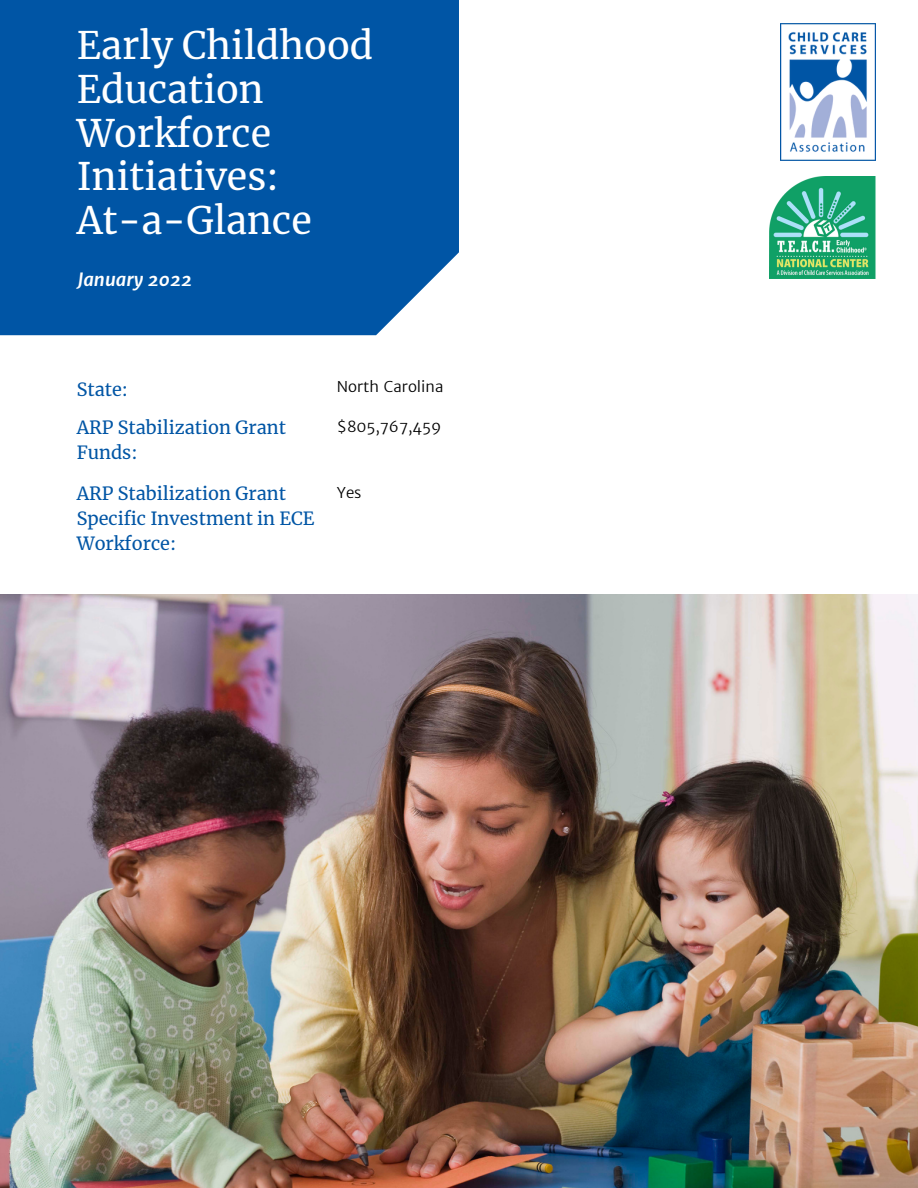
<style>
.page{position:relative;width:918px;height:1188px;background:#fff}
.page>*{position:absolute;margin:0;border:0;box-sizing:border-box;transform-origin:0 0}
.t1{font:37.5px/43.8px "Merriweather";color:#fff}
.t2{font:18px/38.1px "Merriweather";color:#0055a5}
.t3{font:italic 700 18px "Merriweather Sans";color:#fff}
.t4{font:300 15px "Merriweather Sans";color:#000}
</style>
<div class="page">
<img style="left:0;top:594px;width:918px;height:594px">
<div style="left:0;top:0;width:459px;height:335px;background:#0055a5"></div>
<img style="left:780px;top:24px;width:96px;height:136px">
<img style="left:769px;top:176px;width:107px;height:103px">
<h1 class="t1" style="left:77px;top:24px;width:298px">Early Childhood<br>Education<br>Workforce<br>Initiatives:<br>At-a-Glance</h1>
<p class="t3" style="left:78px;top:268px;width:116px">January 2022</p>
<p class="t2" style="left:77px;top:371px;width:211px">State:<br>ARP Stabilization Grant</p>
<p class="t4" style="left:337px;top:377px;width:108px">North Carolina</p>
<p class="t4" style="left:337px;top:417px;width:106px">$805,767,459</p>
<p class="t2" style="left:77px;top:434px;width:62px">Funds:</p>
<p class="t2" style="left:77px;top:475px;width:211px">ARP Stabilization Grant</p>
<p class="t4" style="left:337px;top:483px;width:26px">Yes</p>
<p class="t2" style="left:77px;top:506px;width:239px;line-height:24.8px">Specific Investment in ECE<br>Workforce:</p>
</div>
